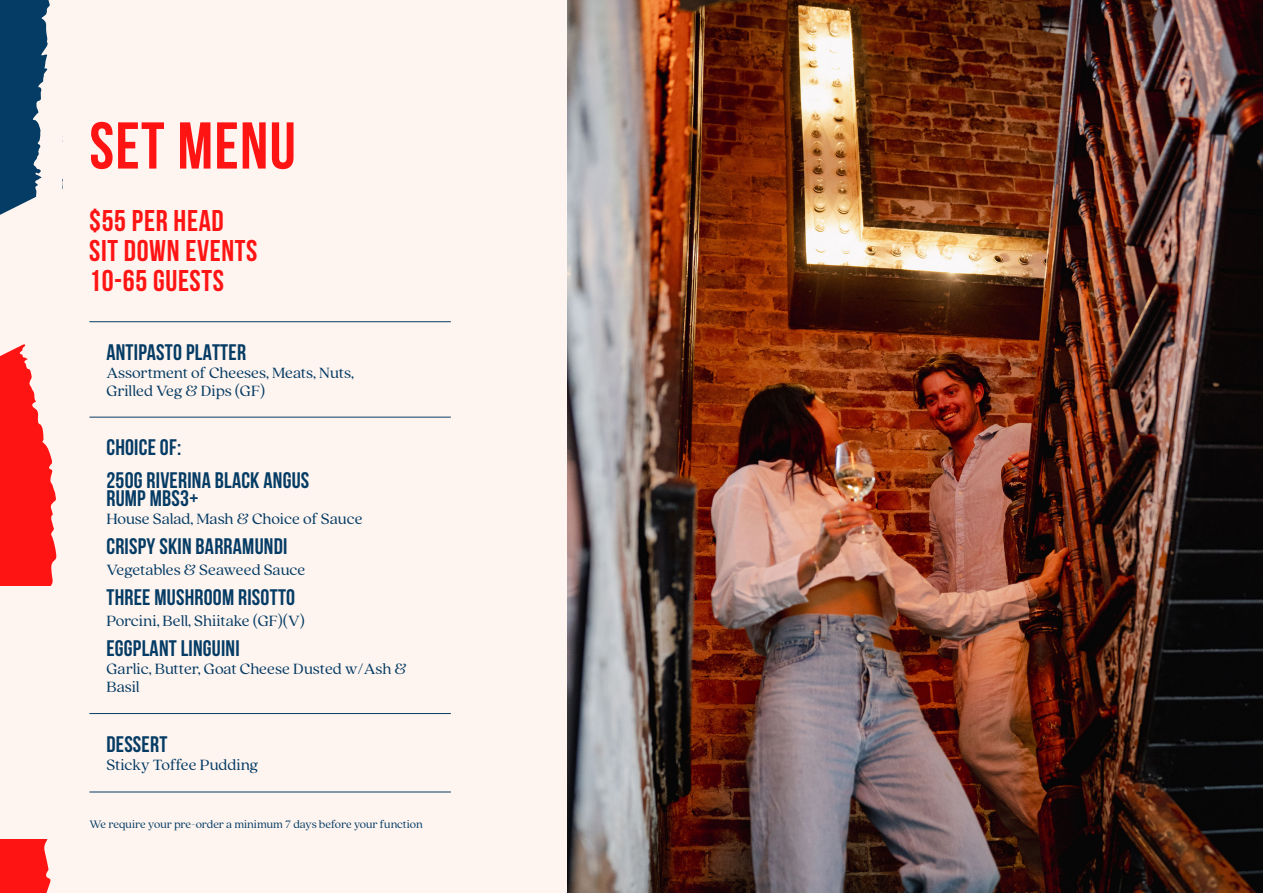
<style>
.page{position:relative;width:1263px;height:893px;background:#fff5f0}
.page>*{position:absolute;margin:0;border:0;box-sizing:border-box;transform-origin:0 0}
.t1{font:700 66px "Bebas Neue";letter-spacing:.02em;color:#ff1414}
.t2{font:700 30px/30px "Bebas Neue";letter-spacing:.02em;color:#ff1414}
.t3{font:700 22.5px/18px "Bebas Neue";letter-spacing:.01em;color:#053c65}
.t4{font:16.5px/18px "Quincy CF";color:#053c65}
.t5{font:12px "Quincy CF";letter-spacing:-.005em;color:#053c65}
</style>
<div class="page">
<div style="left:0;top:0;width:62px;height:893px;background:#053c65"></div>
<svg style="left:0;top:206px;width:18px;height:381px;background:#fc6867"></svg>
<div style="left:0;top:587px;width:62px;height:306px;background:#fff5f0"></div>
<div style="left:0;top:839px;width:62px;height:54px;background:#ff1414"></div>
<svg style="left:18px;top:0;width:76px;height:893px"></svg>
<img style="left:567px;top:0;width:696px;height:893px">
<hr style="left:89px;top:321px;width:362px;height:1px;background:#053c65">
<hr style="left:89px;top:417px;width:362px;height:1px;background:#053c65">
<hr style="left:89px;top:713px;width:362px;height:1px;background:#053c65">
<hr style="left:89px;top:792px;width:362px;height:1px;background:#053c65">
<p class="t1" style="left:89px;top:110px;width:208px">SET MENU</p>
<p class="t2" style="left:89px;top:205px;width:169px">$55 PER HEAD<br>SIT DOWN EVENTS<br>10-65 GUESTS</p>
<p class="t3" style="left:106px;top:343px;width:141px">ANTIPASTO PLATTER</p>
<p class="t4" style="left:106px;top:363px;width:249px">Assortment of Cheeses, Meats, Nuts,<br>Grilled Veg &amp; Dips (GF)</p>
<p class="t3" style="left:106px;top:438px;width:76px">CHOICE OF:</p>
<p class="t3" style="left:106px;top:471px;width:204px">250G RIVERINA BLACK ANGUS<br>RUMP MBS3+</p>
<p class="t4" style="left:106px;top:509px;width:258px">House Salad, Mash &amp; Choice of Sauce</p>
<p class="t3" style="left:106px;top:537px;width:182px">CRISPY SKIN BARRAMUNDI</p>
<p class="t4" style="left:106px;top:560px;width:201px">Vegetables &amp; Seaweed Sauce</p>
<p class="t3" style="left:106px;top:588px;width:190px">THREE MUSHROOM RISOTTO</p>
<p class="t4" style="left:106px;top:611px;width:200px">Porcini, Bell, Shiitake (GF)(V)</p>
<p class="t3" style="left:106px;top:639px;width:135px">EGGPLANT LINGUINI</p>
<p class="t4" style="left:106px;top:659px;width:302px">Garlic, Butter, Goat Cheese Dusted w/Ash &amp;<br>Basil</p>
<p class="t3" style="left:106px;top:735px;width:62px">DESSERT</p>
<p class="t4" style="left:106px;top:755px;width:153px">Sticky Toffee Pudding</p>
<p class="t5" style="left:89px;top:815px;width:335px">We require your pre-order a minimum 7 days before your function</p>
</div>
